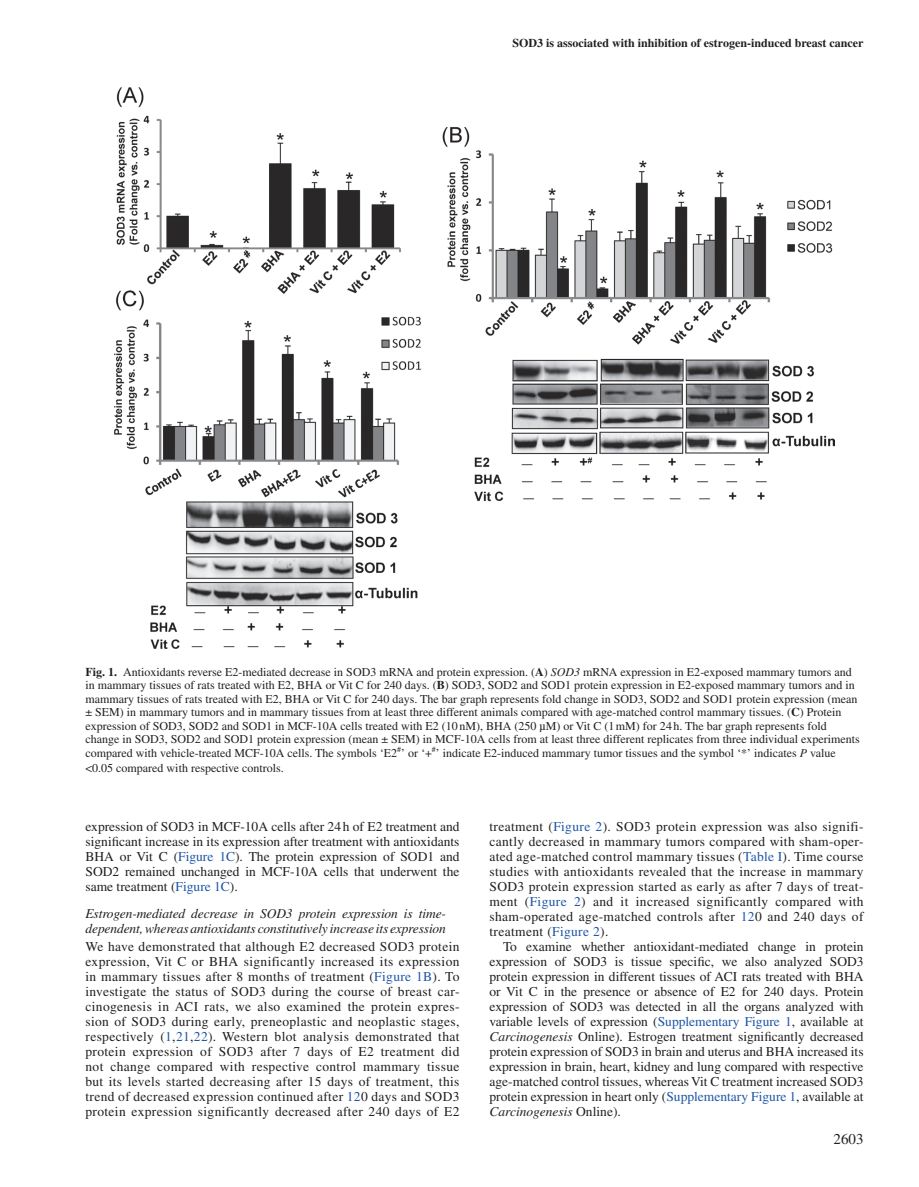
<style>
.page{position:relative;width:919px;height:1187px;background:#fff}
.page>*{position:absolute;margin:0;border:0;box-sizing:border-box;transform-origin:0 0}
.t1{font:15px "Times LT Std";color:#231f20}
.t2{font:13.5px/15px "Times LT Std";letter-spacing:.005em;color:#231f20;text-align:justify}
.t3{font:italic 13.5px/15px "Times LT Std";letter-spacing:-.01em;color:#231f20}
.t4{font:12px/13.5px "Times LT Std";color:#231f20}
.t5{font:700 12px "Times LT Std";color:#231f20}
.s1{font-weight:700}
.s2{font-style:italic}
.s3{font-family:"Gandhari Unicode"}
.s4{color:#1e56a6}
</style>
<div class="page">
<img style="left:114px;top:87px;width:720px;height:561px">
<p class="t5" style="left:512px;top:36px;width:352px">SOD3 is associated with inhibition of estrogen-induced breast cancer</p>
<p class="t4" style="left:85px;top:664px;width:775px"><span class="s1">Fig. 1.</span> Antioxidants reverse E2-mediated decrease in SOD3 mRNA and protein expression. (<span class="s1">A</span>) <span class="s2">SOD3</span> mRNA expression in E2-exposed mammary tumors and in mammary tissues of rats treated with E2, BHA or Vit C for 240 days. (<span class="s1">B</span>) SOD3, SOD2 and SOD1 protein expression in E2-exposed mammary tumors and in mammary tissues of rats treated with E2, BHA or Vit C for 240 days. The bar graph represents fold change in SOD3, SOD2 and SOD1 protein expression (mean ± SEM) in mammary tumors and in mammary tissues from at least three different animals compared with age-matched control mammary tissues. (<span class="s1">C</span>) Protein expression of SOD3, SOD2 and SOD1 in MCF-10A cells treated with E2 (10nM), BHA (250 <span class="s3">µ</span>M) or Vit C (1mM) for 24 h. The bar graph represents fold change in SOD3, SOD2 and SOD1 protein expression (mean ± SEM) in MCF-10A cells from at least three different replicates from three individual experiments compared with vehicle-treated MCF-10A cells. The symbols ‘E2<sup>#</sup>’ or ‘+<sup>#</sup>’ indicate E2-induced mammary tumor tissues and the symbol ‘*’ indicates <span class="s2">P</span> value</p>
<p class="t4" style="left:85px;top:760px;width:200px">&lt;0.05 compared with respective controls.</p>
<p class="t2" style="left:85px;top:819px;width:375px">expression of SOD3 in MCF-10A cells after 24h of E2 treatment and significant increase in its expression after treatment with antioxidants BHA or Vit C (<span class="s4">Figure 1C</span>). The protein expression of SOD1 and SOD2 remained unchanged in MCF-10A cells that underwent the same treatment (<span class="s4">Figure 1C</span>).</p>
<p class="t3" style="left:85px;top:906px;width:362px">Estrogen-mediated decrease in SOD3 protein expression is time&shy;dependent, whereas antioxidants constitutively increase its expression</p>
<p class="t2" style="left:85px;top:939px;width:375px">We have demonstrated that although E2 decreased SOD3 protein expression, Vit C or BHA significantly increased its expression in mammary tissues after 8 months of treatment (<span class="s4">Figure 1B</span>). To investigate the status of SOD3 during the course of breast car&shy;cinogenesis in ACI rats, we also examined the protein expres&shy;sion of SOD3 during early, preneoplastic and neoplastic stages, respectively (<span class="s4">1</span>,<span class="s4">21</span>,<span class="s4">22</span>). Western blot analysis demonstrated that protein expression of SOD3 after 7 days of E2 treatment did not change compared with respective control mammary tissue but its levels started decreasing after 15 days of treatment, this trend of decreased expression continued after <span class="s4">12</span>0 days and SOD3 protein expression significantly decreased after 240 days of E2</p>
<p class="t2" style="left:489px;top:819px;width:375px">treatment (<span class="s4">Figure 2</span>). SOD3 protein expression was also signifi&shy;cantly decreased in mammary tumors compared with sham-oper&shy;ated age-matched control mammary tissues (<span class="s4">Table I</span>). Time course studies with antioxidants revealed that the increase in mammary SOD3 protein expression started as early as after 7 days of treat&shy;ment (<span class="s4">Figure 2</span>) and it increased significantly compared with sham-operated age-matched controls after <span class="s4">12</span>0 and 240 days of treatment (<span class="s4">Figure 2</span>).</p>
<p class="t2" style="left:489px;top:939px;width:375px;text-indent:14px">To examine whether antioxidant-mediated change in protein expression of SOD3 is tissue specific, we also analyzed SOD3 protein expression in different tissues of ACI rats treated with BHA or Vit C in the presence or absence of E2 for 240 days. Protein expression of SOD3 was detected in all the organs analyzed with variable levels of expression (<span class="s4">Supplementary Figure 1</span>, available at <span class="s2">Carcinogenesis</span> Online). Estrogen treatment significantly decreased protein expression of SOD3 in brain and uterus and BHA increased its expression in brain, heart, kidney and lung compared with respective age-matched control tissues, whereas Vit C treatment increased SOD3 protein expression in heart only (<span class="s4">Supplementary Figure 1</span>, available at <span class="s2">Carcinogenesis</span> Online).</p>
<p class="t1" style="left:833px;top:1130px;width:31px">2603</p>
</div>
